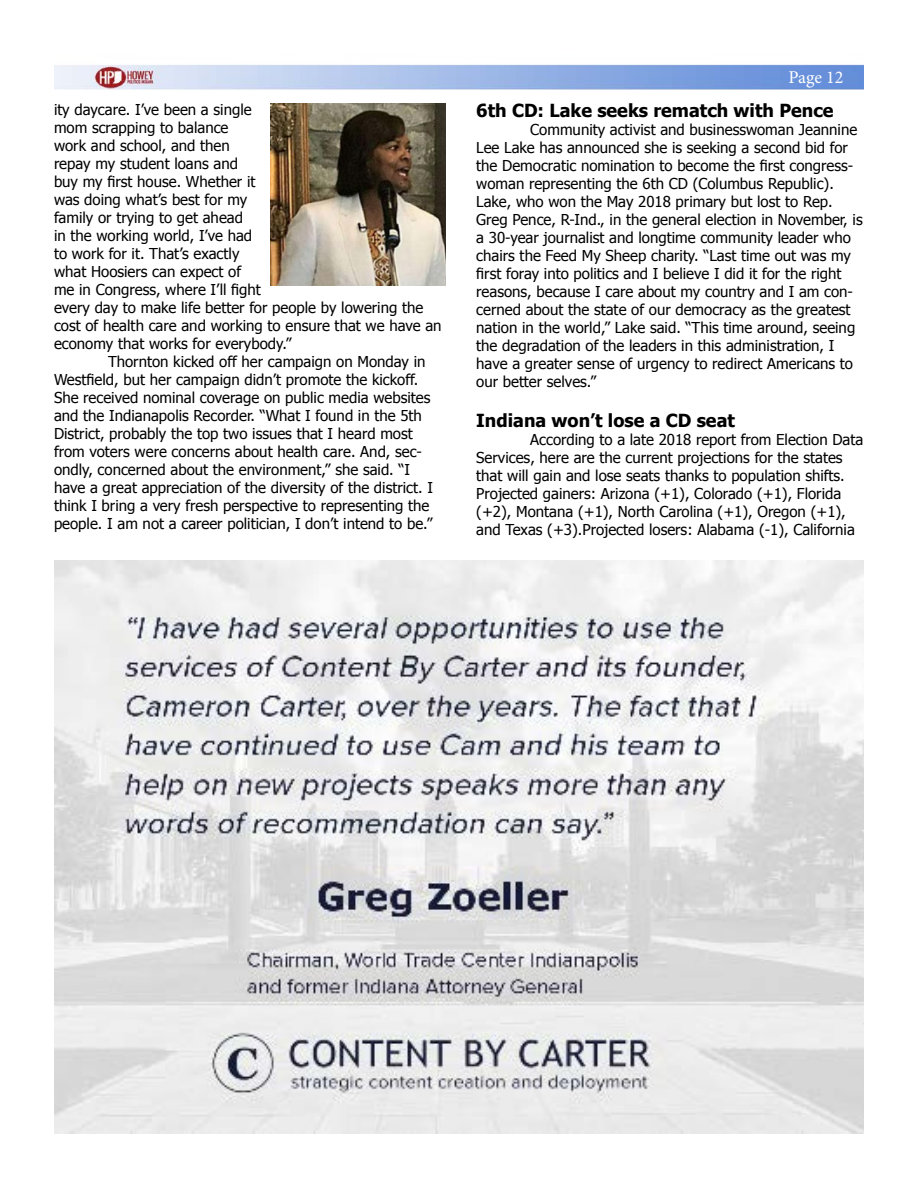
<style>
.page{position:relative;width:918px;height:1188px;background:#fff}
.page>*{position:absolute;margin:0;border:0;box-sizing:border-box;transform-origin:0 0}
.t1{font:700 18px "Tahoma";color:#000}
.t2{font:18px "Minion Pro";letter-spacing:-.005em;color:#fff}
.t3{font:15px/18px "Tahoma";color:#000}
</style>
<div class="page">
<img style="left:54px;top:64px;width:810px;height:26px">
<img style="left:55px;top:560px;width:808px;height:574px">
<img style="left:271px;top:104px;width:175px;height:181px">
<p class="t3" style="left:54px;top:100px;width:389px">ity daycare. I’ve been a single<br>mom scrapping to balance<br>work and school, and then<br>repay my student loans and<br>buy my first house. Whether it<br>was doing what’s best for my<br>family or trying to get ahead<br>in the working world, I’ve had<br>to work for it. That’s exactly<br>what Hoosiers can expect of<br>me in Congress, where I’ll fight<br>every day to make life better for people by lowering the cost of health care and working to ensure that we have an economy that works for everybody.”</p>
<p class="t3" style="left:54px;top:352px;width:381px;text-indent:54px">Thornton kicked off her campaign on Monday in Westfield, but her campaign didn’t promote the kickoff.<br>She received nominal coverage on public media websites and the Indianapolis Recorder. “What I found in the 5th District, probably the top two issues that I heard most from voters were concerns about health care. And, sec&shy;ondly, concerned about the environment,” she said. “I have a great appreciation of the diversity of the district. I think I bring a very fresh perspective to representing the people. I am not a career politician, I don’t intend to be.”</p>
<p class="t2" style="left:789px;top:65px;width:56px">Page 12</p>
<p class="t1" style="left:476px;top:98px;width:359px">6th CD: Lake seeks rematch with Pence</p>
<p class="t3" style="left:476px;top:120px;width:388px;text-indent:54px">Community activist and businesswoman Jeannine Lee Lake has announced she is seeking a second bid for the Democratic nomination to become the first congress&shy;woman representing the 6th CD (Columbus Republic).<br>Lake, who won the May 2018 primary but lost to Rep.<br>Greg Pence, R-Ind., in the general election in November, is a 30-year journalist and longtime community leader who chairs the Feed My Sheep charity. “Last time out was my first foray into politics and I believe I did it for the right reasons, because I care about my country and I am con&shy;cerned about the state of our democracy as the greatest nation in the world,” Lake said. “This time around, seeing the degradation of the leaders in this administration, I have a greater sense of urgency to redirect Americans to our better selves.”</p>
<p class="t1" style="left:476px;top:408px;width:260px">Indiana won’t lose a CD seat</p>
<p class="t3" style="left:476px;top:430px;width:389px;text-indent:54px">According to a late 2018 report from Election Data Services, here are the current projections for the states that will gain and lose seats thanks to population shifts.<br>Projected gainers: Arizona (+1), Colorado (+1), Florida (+2), Montana (+1), North Carolina (+1), Oregon (+1), and Texas (+3).Projected losers: Alabama (-1), California</p>
</div>
